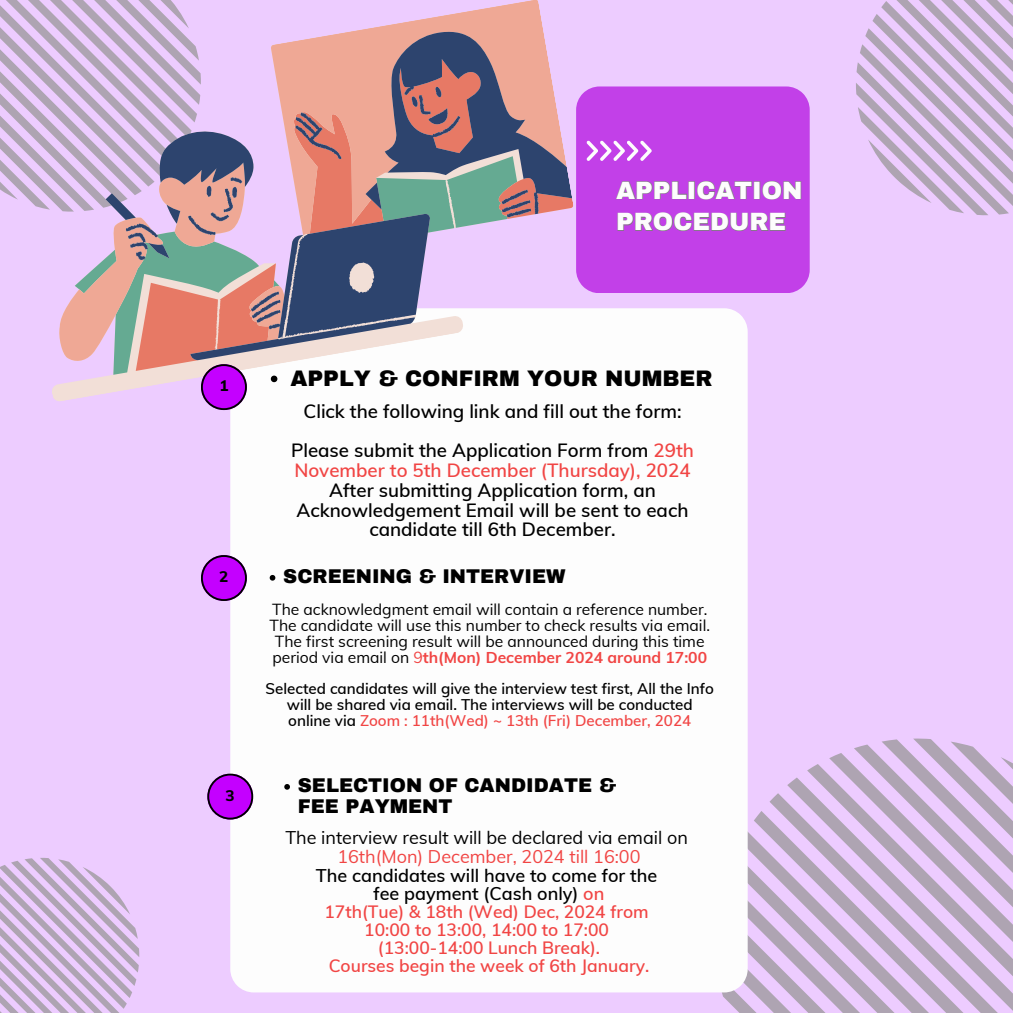
<style>
.page{position:relative;width:1013px;height:1013px;background:#fff}
.page>*{position:absolute;margin:0;border:0;box-sizing:border-box;transform-origin:0 0}
.t1{font:900 24.5px/31.6px "Archivo";color:#fdfdfd}
.t2{font:900 22px "Archivo";color:#000}
.t3{font:900 19.5px/20.8px "Archivo";color:#000}
.t4{font:600 18.75px/19.8px "Muli";color:#000;text-align:center}
.t5{font:600 18.75px/19.8px "Muli";color:#f14544}
.t6{font:600 18px/18.8px "Muli";color:#000;text-align:center}
.t7{font:600 17.5px/17.8px "Muli";color:#f14544;text-align:center}
.t8{font:15.62px/16px "Muli";color:#000}
.t9{font:800 15.38px "Muli";color:#000}
.t10{font:600 15.12px/16px "Muli";color:#000;text-align:center}
.s1{color:#000}
.s2{color:#f14544}
.s3{font-weight:700;color:#f14544}
.s4{font-weight:400}
.s5{font-weight:400;color:#f14544}
</style>
<div class="page">
<div style="left:0;top:0;width:1012px;height:1012px;background:#edccff"></div>
<svg style="left:714px;top:738px;width:298px;height:274px"></svg>
<div style="left:230px;top:308px;width:517px;height:684px;background:#fdfdfd"></div>
<div style="left:591px;top:86px;width:218px;height:207px;background:#c240e8"></div>
<svg style="left:591px;top:141px;width:61px;height:20px"></svg>
<svg style="left:207px;top:773px;width:46px;height:46px;background:#b630e0"></svg>
<svg style="left:201px;top:555px;width:46px;height:46px;background:#b62fdf"></svg>
<svg style="left:0;top:0;width:591px;height:402px"></svg>
<svg style="left:15px;top:0;width:572px;height:376px"></svg>
<svg style="left:87px;top:14px;width:501px;height:357px"></svg>
<svg style="left:615px;top:180px;width:186px;height:20px;background:#b24ecf"></svg>
<svg style="left:617px;top:212px;width:169px;height:20px;background:#b050cc"></svg>
<svg style="left:270px;top:575px;width:5px;height:5px"></svg>
<svg style="left:284px;top:784px;width:6px;height:5px"></svg>
<svg style="left:271px;top:375px;width:6px;height:7px"></svg>
<svg style="left:201px;top:364px;width:46px;height:46px;background:#b52fdc"></svg>
<svg style="left:856px;top:0;width:156px;height:215px"></svg>
<svg style="left:0;top:857px;width:139px;height:155px"></svg>
<p class="t1" style="left:616px;top:175px;width:188px">APPLICATION<br>PROCEDURE</p>
<p class="t9" style="left:219px;top:376px;width:11px">1</p>
<p class="t9" style="left:219px;top:567px;width:11px">2</p>
<p class="t9" style="left:226px;top:785px;width:11px">3</p>
<p class="t2" style="left:290px;top:366px;width:424px">APPLY &amp; CONFIRM YOUR NUMBER</p>
<p class="t4" style="left:303px;top:401px;width:379px">Click the following link and fill out the form:</p>
<p class="t5" style="left:291px;top:440px;width:404px"><span class="s1">Please submit the Application Form from</span> 29th<br>November to 5th December (Thursday), 2024</p>
<h5 class="t4" style="left:296px;top:480px;width:393px">After submitting Application form, an<br>Acknowledgement Email will be sent to each candidate till 6th December.</h5>
<p class="t3" style="left:283px;top:566px;width:284px">SCREENING &amp; INTERVIEW</p>
<h1 class="t8" style="left:269px;top:601px;width:442px">The acknowledgment email will contain a reference number.<br>The candidate will use this number to check results via email.</h1>
<p class="t8" style="left:272px;top:633px;width:436px">The first screening result will be announced during this time period via email on <span class="s2">9</span><span class="s3">th(Mon) December 2024 around 17:00</span></p>
<h3 class="t10" style="left:265px;top:680px;width:450px">Selected candidates will give the interview test first, All the Info will be shared via email. The interviews will be conducted online via <span class="s2">Zoom : 11th(Wed) ~ 13th (Fri) December, 2024</span></h3>
<h3 class="t3" style="left:298px;top:775px;width:319px">SELECTION OF CANDIDATE &amp;<br>FEE PAYMENT</h3>
<p class="t6" style="left:285px;top:828px;width:404px"><span class="s4">The interview result will be declared via email on </span><span class="s5">16th(Mon) December, 2024 till 16:00<br></span>The candidates will have to come for the<br>fee payment (Cash only) <span class="s2">on</span></p>
<p class="t7" style="left:324px;top:902px;width:326px">17th(Tue) &amp; 18th (Wed) Dec, 2024 from 10:00 to 13:00, 14:00 to 17:00 (13:00-14:00 Lunch Break).<br>Courses begin the week of 6th January.</p>
</div>
